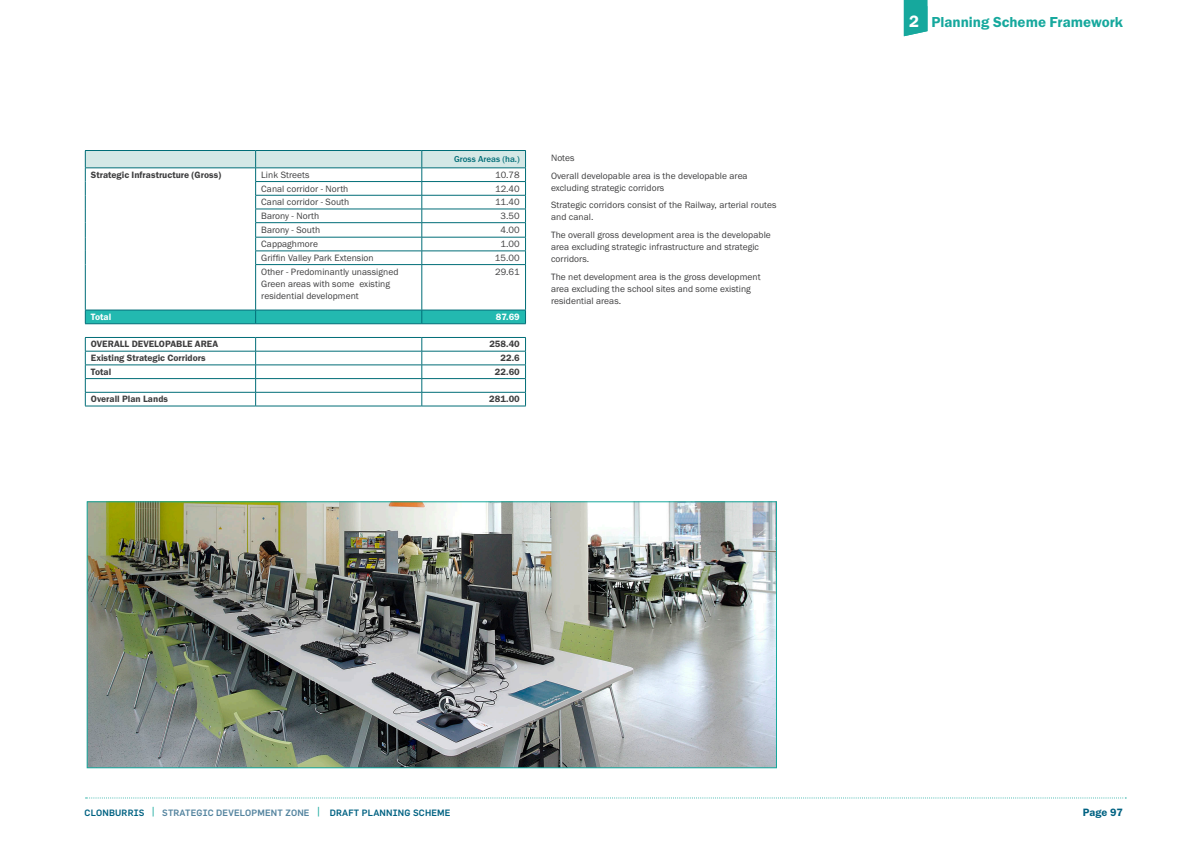
<style>
.page{position:relative;width:1191px;height:842px;background:#fff}
.page>*{position:absolute;margin:0;border:0;box-sizing:border-box;transform-origin:0 0}
.t1{font:15px "Franklin Gothic URW Dem";color:#16a89d}
.t2{font:11px "Franklin Gothic URW Dem";letter-spacing:-.005em;color:#006282}
.CB_Body{font:9.5px/12px "Franklin Gothic URW Boo";letter-spacing:.005em;color:#3e3e3f}
.CB_Body-2{font:9.5px "Franklin Gothic URW Dem";color:#3e3e3f}
.CB_Body-3{font:9.5px "Franklin Gothic URW Dem";color:#fff}
.t3{font:500 9px "Flama";letter-spacing:.02em;color:#006282}
.white_out{font:500 9px "Franklin Gothic URW";color:#006d77}
.s1{font-size:17px;color:#fff}
.s2{font-size:12.6px;color:#16a89d}
.s3{color:#54849f}
</style>
<div class="page">
<svg style="left:903px;top:0;width:24px;height:36px"></svg>
<svg style="left:86px;top:797px;width:1040px;height:1px"></svg>
<svg style="left:85px;top:265px;width:440px;height:141px"></svg>
<hr style="left:255px;top:265px;width:1px;height:45px;background:#006d77">
<hr style="left:421px;top:265px;width:1px;height:45px;background:#006d77">
<hr style="left:85px;top:337px;width:171px;height:1px;background:#006d77">
<hr style="left:256px;top:337px;width:166px;height:1px;background:#006d77">
<hr style="left:422px;top:337px;width:104px;height:1px;background:#006d77">
<hr style="left:85px;top:351px;width:171px;height:1px;background:#006d77">
<hr style="left:256px;top:351px;width:166px;height:1px;background:#006d77">
<hr style="left:422px;top:351px;width:104px;height:1px;background:#006d77">
<hr style="left:85px;top:365px;width:171px;height:1px;background:#006d77">
<hr style="left:256px;top:365px;width:166px;height:1px;background:#006d77">
<hr style="left:422px;top:365px;width:104px;height:1px;background:#006d77">
<hr style="left:85px;top:378px;width:171px;height:1px;background:#006d77">
<hr style="left:256px;top:378px;width:166px;height:1px;background:#006d77">
<hr style="left:422px;top:378px;width:104px;height:1px;background:#006d77">
<hr style="left:85px;top:392px;width:171px;height:1px;background:#006d77">
<hr style="left:256px;top:392px;width:166px;height:1px;background:#006d77">
<svg style="left:255px;top:338px;width:1px;height:68px"></svg>
<hr style="left:422px;top:392px;width:104px;height:1px;background:#006d77">
<svg style="left:421px;top:338px;width:1px;height:68px"></svg>
<hr style="left:85px;top:406px;width:171px;height:1px;background:#006d77">
<hr style="left:256px;top:406px;width:166px;height:1px;background:#006d77">
<hr style="left:422px;top:406px;width:104px;height:1px;background:#006d77">
<hr style="left:85px;top:265px;width:1px;height:45px;background:#006d77">
<svg style="left:85px;top:338px;width:1px;height:68px"></svg>
<hr style="left:525px;top:265px;width:1px;height:45px;background:#006d77">
<svg style="left:85px;top:310px;width:441px;height:14px;background:#20b1aa"></svg>
<svg style="left:525px;top:338px;width:1px;height:68px"></svg>
<svg style="left:85px;top:150px;width:441px;height:115px"></svg>
<img style="left:89px;top:503px;width:686px;height:263px">
<div style="left:87px;top:501px;width:690px;height:267px;border:1px solid #16a89d"></div>
<p class="white_out" style="left:454px;top:154px;width:67px">Gross Areas (ha.)</p>
<p class="CB_Body-2" style="left:91px;top:169px;width:132px">Strategic Infrastructure (Gross)</p>
<p class="CB_Body" style="left:261px;top:169px;width:50px">Link Streets</p>
<p class="CB_Body" style="left:495px;top:169px;width:26px">10.78</p>
<p class="CB_Body" style="left:261px;top:182px;width:89px">Canal corridor - North</p>
<p class="CB_Body" style="left:495px;top:182px;width:26px">12.40</p>
<p class="CB_Body" style="left:261px;top:196px;width:89px">Canal corridor - South</p>
<p class="CB_Body" style="left:495px;top:196px;width:26px">11.40</p>
<p class="CB_Body" style="left:261px;top:210px;width:60px">Barony - North</p>
<p class="CB_Body" style="left:500px;top:210px;width:21px">3.50</p>
<p class="CB_Body" style="left:261px;top:223px;width:60px">Barony - South</p>
<p class="CB_Body" style="left:500px;top:223px;width:21px">4.00</p>
<p class="CB_Body" style="left:261px;top:238px;width:58px">Cappaghmore</p>
<p class="CB_Body" style="left:500px;top:238px;width:21px">1.00</p>
<p class="CB_Body" style="left:261px;top:252px;width:114px">Griffin Valley Park Extension</p>
<p class="CB_Body" style="left:495px;top:252px;width:26px">15.00</p>
<p class="CB_Body" style="left:261px;top:265px;width:139px">Other - Predominantly unassigned<br>Green areas with some existing residential development</p>
<p class="CB_Body" style="left:495px;top:265px;width:26px">29.61</p>
<p class="CB_Body-3" style="left:91px;top:311px;width:22px">Total</p>
<p class="CB_Body-3" style="left:496px;top:311px;width:26px">87.69</p>
<p class="CB_Body-2" style="left:91px;top:338px;width:129px">OVERALL DEVELOPABLE AREA</p>
<p class="CB_Body-2" style="left:489px;top:338px;width:32px">258.40</p>
<p class="CB_Body-2" style="left:91px;top:352px;width:116px">Existing Strategic Corridors</p>
<p class="CB_Body-2" style="left:500px;top:352px;width:21px">22.6</p>
<p class="CB_Body-2" style="left:91px;top:366px;width:22px">Total</p>
<p class="CB_Body-2" style="left:495px;top:366px;width:26px">22.60</p>
<p class="CB_Body-2" style="left:91px;top:393px;width:78px">Overall Plan Lands</p>
<p class="CB_Body-2" style="left:489px;top:393px;width:32px">281.00</p>
<p class="CB_Body" style="left:551px;top:152px;width:25px">Notes</p>
<p class="CB_Body" style="left:551px;top:169px;width:198px">Overall developable area is the developable area excluding strategic corridors</p>
<p class="CB_Body" style="left:551px;top:199px;width:227px">Strategic corridors consist of the Railway, arterial routes and canal.</p>
<p class="CB_Body" style="left:551px;top:229px;width:221px">The overall gross development area is the developable area excluding strategic infrastructure and strategic corridors.</p>
<p class="CB_Body" style="left:551px;top:270px;width:211px">The net development area is the gross development area excluding the school sites and some existing residential areas.</p>
<h1 class="t1" style="left:909px;top:13px;width:215px"><span class="s1">2</span> Planning Scheme Framework</h1>
<p class="t3" style="left:85px;top:807px;width:367px">CLONBURRIS <span class="s2">|</span> <span class="s3">STRATEGIC DEVELOPMENT ZONE</span> <span class="s2">|</span> DRAFT PLANNING SCHEME</p>
<p class="t2" style="left:1083px;top:806px;width:41px">Page 97</p>
</div>
